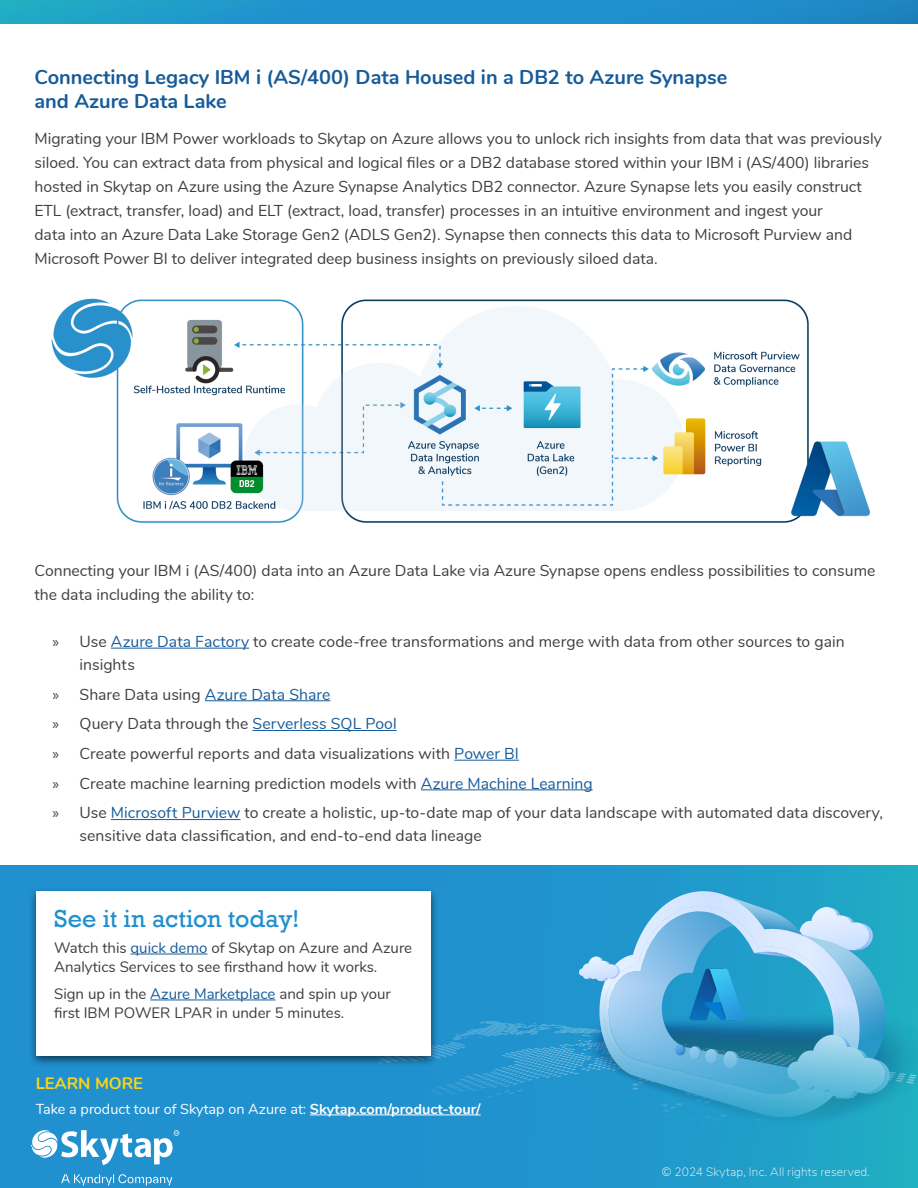
<style>
.page{position:relative;width:918px;height:1188px;background:#fff}
.page>*{position:absolute;margin:0;border:0;box-sizing:border-box;transform-origin:0 0}
.t1{font:25.2px "Rockwell";letter-spacing:-.005em;color:#2090cf}
.t2{font:700 19.95px/24px "Nunito";color:#165b9a}
.t3{font:700 16.5px "Nunito";color:#fdd513}
.t4{font:15.75px/24px "Nunito";color:#3e3d40}
.t5{font:15px/19.2px "Nunito";color:#3e3d40}
.t6{font:14.4px "Nunito";color:#fff}
.t7{font:200 12px "Nunito";letter-spacing:.015em;color:#fff}
.s1{font-family:"Myriad Pro"}
.s2{color:#165b9a}
.s3{font-weight:700}
</style>
<div class="page">
<div style="left:0;top:0;width:918px;height:24px;background:linear-gradient(to right,#21a2cc,#1f83c9)"></div>
<div style="left:0;top:865px;width:918px;height:323px;background:linear-gradient(to right,#208ad2,#20a3c7)"></div>
<svg style="left:719px;top:1145px;width:11px;height:6px"></svg>
<svg style="left:769px;top:1146px;width:22px;height:5px"></svg>
<svg style="left:599px;top:891px;width:261px;height:5px"></svg>
<svg style="left:378px;top:896px;width:540px;height:233px;background:#40a4d1"></svg>
<div style="left:28px;top:887px;width:411px;height:180px;background:#000;opacity:.6"></div>
<div style="left:36px;top:891px;width:395px;height:164px;background:#fff"></div>
<hr style="left:131px;top:954px;width:77px;height:1px;background:#165b9a">
<hr style="left:150px;top:1000px;width:126px;height:1px;background:#165b9a">
<hr style="left:310px;top:1115px;width:171px;height:1px;background:#fff">
<hr style="left:111px;top:648px;width:138px;height:1px;background:#165b9a">
<hr style="left:205px;top:700px;width:125px;height:1px;background:#165b9a">
<hr style="left:252px;top:730px;width:145px;height:1px;background:#165b9a">
<hr style="left:454px;top:760px;width:65px;height:1px;background:#165b9a">
<hr style="left:421px;top:789px;width:172px;height:1px;background:#165b9a">
<hr style="left:111px;top:819px;width:129px;height:1px;background:#165b9a">
<img style="left:51px;top:298px;width:820px;height:225px">
<svg style="left:61px;top:1174px;width:111px;height:12px"></svg>
<svg style="left:32px;top:1130px;width:147px;height:35px"></svg>
<p class="t2" style="left:34px;top:64px;width:694px">Connecting Legacy IBM i (AS/400) Data Housed in a DB2 to Azure Synapse and Azure Data Lake</p>
<p class="t4" style="left:34px;top:126px;width:849px">Migrating your IBM Power workloads to Skytap on Azure allows you to unlock rich insights from data that was previously siloed. You can extract data from physical and logical files or a DB2 database stored within your IBM i (AS/400) libraries hosted in Skytap on Azure using the Azure Synapse Analytics DB2 connector. Azure Synapse lets you easily construct ETL (extract, transfer, load) and ELT (extract, load, transfer) processes in an intuitive environment and ingest your<br>data into an Azure Data Lake Storage Gen2 (ADLS Gen2). Synapse then connects this data to Microsoft Purview and Microsoft Power BI to deliver integrated deep business insights on previously siloed data.</p>
<p class="t4" style="left:34px;top:558px;width:842px">Connecting your IBM i (AS/400) data into an Azure Data Lake via Azure Synapse opens endless possibilities to consume the data including the ability to:</p>
<p class="t4" style="left:79px;top:629px;width:767px;line-height:23px;text-indent:-27px"><span class="s1">»</span> Use <span class="s2">Azure Data Factory</span> to create code-free transformations and merge with data from other sources to gain insights</p>
<p class="t4" style="left:53px;top:678px;width:832px;line-height:29.7px"><span class="s1">»</span> Share Data using <span class="s2">Azure Data Share<br></span><span class="s1">»</span> Query Data through the <span class="s2">Serverless SQL Pool<br></span><span class="s1">»</span> Create powerful reports and data visualizations with <span class="s2">Power BI<br></span><span class="s1">»</span> Create machine learning prediction models with <span class="s2">Azure Machine Learning<br></span><span class="s1">»</span> Use <span class="s2">Microsoft Purview</span> to create a holistic, up-to-date map of your data landscape with automated data discovery,</p>
<p class="t4" style="left:79px;top:823px;width:404px">sensitive data classification, and end-to-end data lineage</p>
<h1 class="t1" style="left:54px;top:904px;width:247px">See it in action today!</h1>
<p class="t5" style="left:54px;top:937px;width:359px">Watch this <span class="s2">quick demo</span> of Skytap on Azure and Azure<br>Analytics Services to see firsthand how it works.</p>
<p class="t5" style="left:54px;top:983px;width:338px">Sign up in the <span class="s2">Azure Marketplace</span> and spin up your first IBM POWER LPAR in under 5 minutes.</p>
<p class="t3" style="left:36px;top:1072px;width:109px">LEARN MORE</p>
<p class="t6" style="left:36px;top:1098px;width:446px">Take a product tour of Skytap on Azure at: <span class="s3">Skytap.com/product-tour/</span></p>
<p class="t7" style="left:662px;top:1163px;width:210px">© 2024 Skytap, Inc. All rights reserved.</p>
</div>
